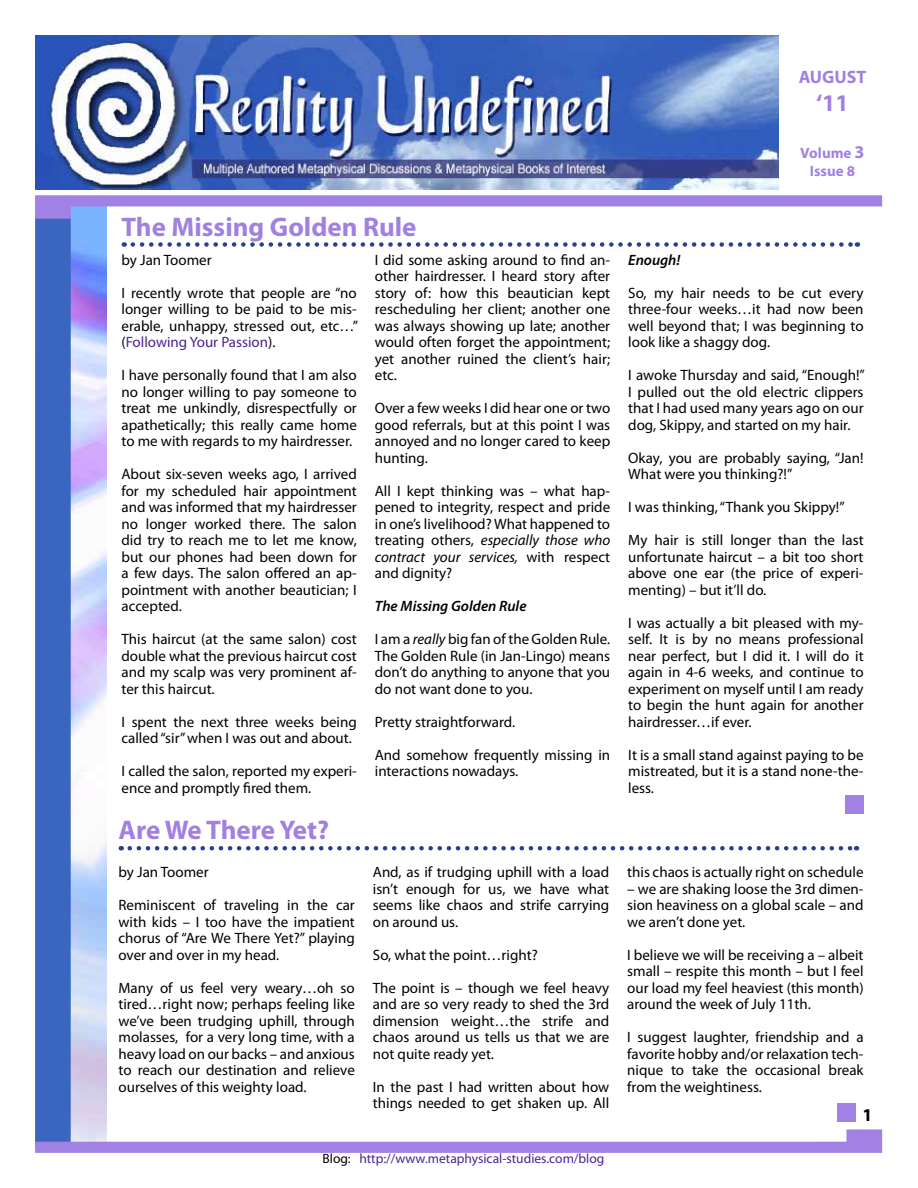
<style>
.page{position:relative;width:918px;height:1188px;background:#fff}
.page>*{position:absolute;margin:0;border:0;box-sizing:border-box;transform-origin:0 0}
.t1{font:700 27px "Myriad Pro";color:#a180e2}
.t2{font:700 24px "Myriad Pro";color:#a180e2}
.t3{font:700 18px "Myriad Pro";color:#a180e2}
.t4{font:700 18px "Myriad Pro";color:#000}
.t5{font:15px/16.5px "Myriad Pro";color:#000;text-align:justify}
.t6{font:italic 600 15px "Myriad Pro";color:#000}
.t7{font:700 15px/18px "Myriad Pro";color:#a181e3;text-align:center}
.t8{font:13.5px "Myriad Pro";color:#4b2490}
.s1{color:#4b2490}
.s2{font-style:italic}
.s3{color:#000}
.s4{font-size:18px}
</style>
<div class="page">
<img style="left:71px;top:219px;width:35px;height:910px">
<div style="left:35px;top:215px;width:36px;height:931px;background:#3a66bf"></div>
<svg style="left:35px;top:1129px;width:847px;height:24px"></svg>
<img style="left:35px;top:36px;width:743px;height:154px">
<svg style="left:35px;top:195px;width:847px;height:24px"></svg>
<div style="left:845px;top:796px;width:19px;height:18px;background:#a181e3"></div>
<div style="left:837px;top:1103px;width:19px;height:19px;background:#a181e3"></div>
<svg style="left:133px;top:242px;width:725px;height:5px"></svg>
<svg style="left:130px;top:846px;width:727px;height:4px"></svg>
<h1 class="t1" style="left:122px;top:209px;width:296px">The Missing Golden Rule</h1>
<p class="t5" style="left:121px;top:251px;width:92px">by Jan Toomer</p>
<p class="t5" style="left:121px;top:284px;width:238px">I recently wrote that people are “no longer willing to be paid to be mis&shy;erable, unhappy, stressed out, etc…” (<span class="s1">Following Your Passion</span>).</p>
<p class="t5" style="left:121px;top:367px;width:237px">I have personally found that I am also no longer willing to pay someone to treat me unkindly, disrespectfully or apathetically; this really came home to me with regards to my hairdresser.</p>
<p class="t5" style="left:121px;top:466px;width:237px">About six-seven weeks ago, I arrived for my scheduled hair appointment and was informed that my hairdresser no longer worked there. The salon did try to reach me to let me know, but our phones had been down for a few days. The salon offered an ap&shy;pointment with another beautician; I accepted.</p>
<p class="t5" style="left:121px;top:631px;width:237px">This haircut (at the same salon) cost double what the previous haircut cost and my scalp was very prominent af&shy;ter this haircut.</p>
<p class="t5" style="left:121px;top:713px;width:237px">I spent the next three weeks being called “sir” when I was out and about.</p>
<p class="t5" style="left:121px;top:763px;width:237px">I called the salon, reported my experi&shy;ence and promptly fired them.</p>
<h1 class="t1" style="left:118px;top:813px;width:212px">Are We There Yet?</h1>
<p class="t5" style="left:118px;top:864px;width:92px">by Jan Toomer</p>
<p class="t5" style="left:118px;top:897px;width:238px">Reminiscent of traveling in the car with kids – I too have the impatient chorus of “Are We There Yet?” playing over and over in my head.</p>
<p class="t5" style="left:118px;top:979px;width:238px">Many of us feel very weary…oh so tired…right now; perhaps feeling like we’ve been trudging uphill, through molasses, for a very long time, with a heavy load on our backs – and anxious to reach our destination and relieve ourselves of this weighty load.</p>
<p class="t5" style="left:375px;top:251px;width:237px">I did some asking around to find an&shy;other hairdresser. I heard story after story of: how this beautician kept rescheduling her client; another one was always showing up late; another would often forget the appointment; yet another ruined the client’s hair; etc.</p>
<p class="t5" style="left:375px;top:400px;width:237px">Over a few weeks I did hear one or two good referrals, but at this point I was annoyed and no longer cared to keep hunting.</p>
<p class="t5" style="left:375px;top:482px;width:237px">All I kept thinking was – what hap&shy;pened to integrity, respect and pride in one’s livelihood? What happened to treating others, <span class="s2">especially those who contract your services,</span> with respect and dignity?</p>
<p class="t6" style="left:375px;top:597px;width:153px">The Missing Golden Rule</p>
<p class="t5" style="left:375px;top:631px;width:237px">I am a <span class="s2">really</span> big fan of the Golden Rule.<br>The Golden Rule (in Jan-Lingo) means don’t do anything to anyone that you do not want done to you.</p>
<p class="t5" style="left:375px;top:713px;width:142px">Pretty straightforward.</p>
<p class="t5" style="left:375px;top:746px;width:237px">And somehow frequently missing in interactions nowadays.</p>
<p class="t5" style="left:373px;top:864px;width:238px">And, as if trudging uphill with a load isn’t enough for us, we have what seems like chaos and strife carrying on around us.</p>
<p class="t5" style="left:373px;top:946px;width:166px">So, what the point…right?</p>
<p class="t5" style="left:373px;top:979px;width:238px">The point is – though we feel heavy and are so very ready to shed the 3rd dimension weight…the strife and chaos around us tells us that we are not quite ready yet.</p>
<p class="t5" style="left:373px;top:1078px;width:238px">In the past I had written about how things needed to get shaken up. All</p>
<p class="t8" style="left:322px;top:1150px;width:283px"><span class="s3">Blog:</span> http://www.metaphysical-studies.com/blog</p>
<p class="t3" style="left:799px;top:65px;width:69px">AUGUST</p>
<h2 class="t2" style="left:816px;top:88px;width:34px">‘11</h2>
<p class="t7" style="left:800px;top:144px;width:66px">Volume <span class="s4">3<br></span>Issue 8</p>
<p class="t6" style="left:628px;top:250px;width:54px">Enough!</p>
<p class="t5" style="left:628px;top:284px;width:237px">So, my hair needs to be cut every three-four weeks…it had now been well beyond that; I was beginning to look like a shaggy dog.</p>
<p class="t5" style="left:628px;top:367px;width:238px">I awoke Thursday and said, “Enough!” I pulled out the old electric clippers that I had used many years ago on our dog, Skippy, and started on my hair.</p>
<p class="t5" style="left:628px;top:449px;width:237px">Okay, you are probably saying, “Jan!<br>What were you thinking?!”</p>
<p class="t5" style="left:628px;top:499px;width:218px">I was thinking, “Thank you Skippy!”</p>
<p class="t5" style="left:628px;top:532px;width:237px">My hair is still longer than the last unfortunate haircut – a bit too short above one ear (the price of experi&shy;menting) – but it’ll do.</p>
<p class="t5" style="left:628px;top:614px;width:237px">I was actually a bit pleased with my&shy;self. It is by no means professional near perfect, but I did it. I will do it again in 4-6 weeks, and continue to experiment on myself until I am ready to begin the hunt again for another hairdresser…if ever.</p>
<p class="t5" style="left:628px;top:746px;width:237px">It is a small stand against paying to be mistreated, but it is a stand none-the&shy;less.</p>
<p class="t5" style="left:627px;top:864px;width:238px">this chaos is actually right on schedule</p>
<p class="t5" style="left:627px;top:880px;width:238px">– we are shaking loose the 3rd dimen&shy;sion heaviness on a global scale – and we aren’t done yet.</p>
<p class="t5" style="left:627px;top:946px;width:238px">I believe we will be receiving a – albeit small – respite this month – but I feel our load my feel heaviest (this month) around the week of July 11th.</p>
<p class="t5" style="left:627px;top:1029px;width:238px">I suggest laughter, friendship and a favorite hobby and/or relaxation tech&shy;nique to take the occasional break from the weightiness.</p>
<p class="t4" style="left:862px;top:1103px;width:11px">1</p>
</div>
